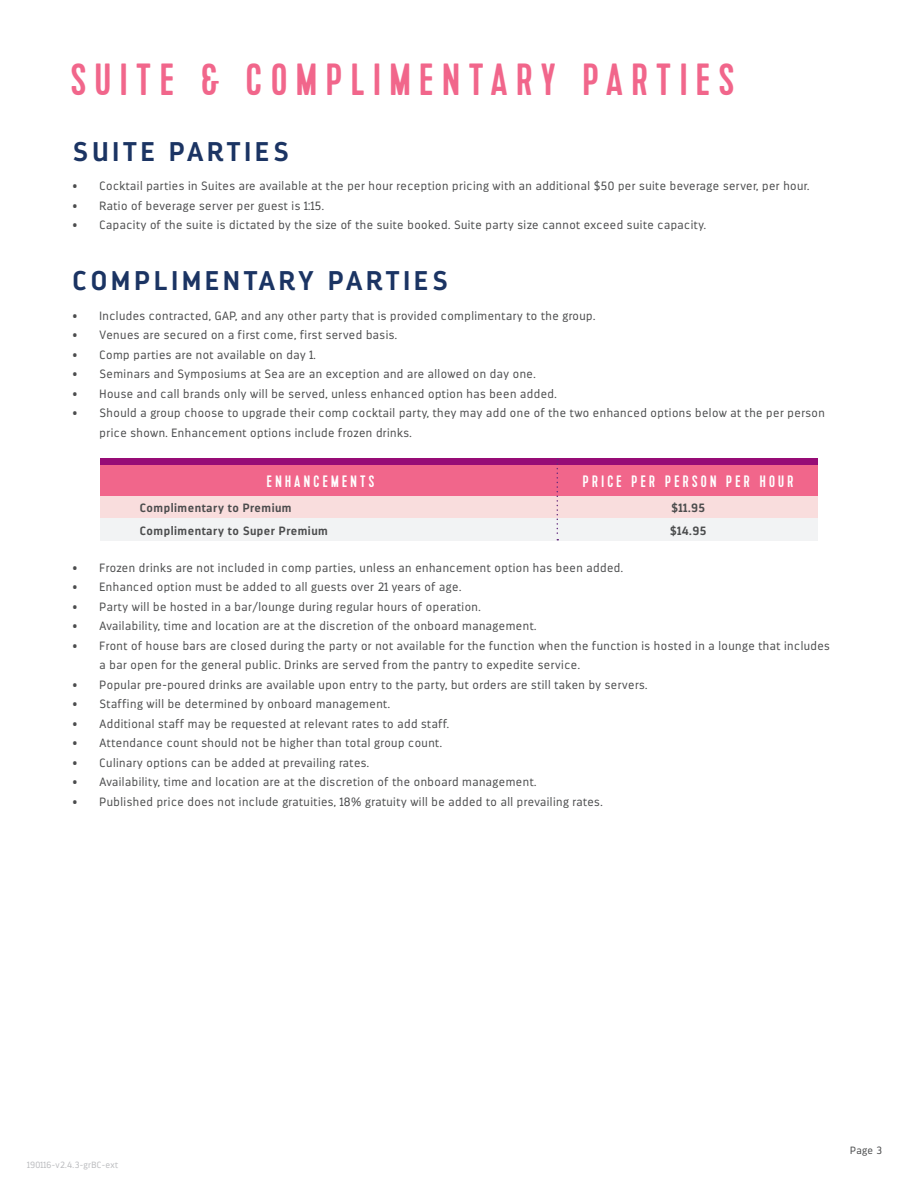
<style>
.page{position:relative;width:918px;height:1188px;background:#fff}
.page>*{position:absolute;margin:0;border:0;box-sizing:border-box;transform-origin:0 0}
.t1{font:45px "Kapra";letter-spacing:.2em;color:#f1668b}
.t2{font:700 27px "Darwin";letter-spacing:.15em;color:#1b3463}
.Chart_Heading{font:16.5px "Kapra";letter-spacing:.2em;color:#fff}
.t3{font:300 12px/19.5px "Darwin";letter-spacing:.04em;color:#4b4c4d}
.Chart_Bold_Left{font:700 12px "Darwin";letter-spacing:.04em;color:#4b4c4d}
.Chart_Bold_Middle{font:700 12px "Darwin";letter-spacing:.04em;color:#4b4c4d}
.t4{font:300 10.5px "Darwin";color:#4b4c4d}
.t5{font:300 9px "Darwin";letter-spacing:.04em;color:#bcbdc0}
</style>
<div class="page">
<div style="left:100px;top:459px;width:718px;height:6px;background:#970c76"></div>
<div style="left:100px;top:465px;width:718px;height:31px;background:#f1668b"></div>
<div style="left:100px;top:496px;width:718px;height:22px;background:#f9dddd"></div>
<div style="left:100px;top:518px;width:718px;height:22px;background:#f2f3f4"></div>
<svg style="left:557px;top:459px;width:1px;height:81px"></svg>
<p class="t1" style="left:71px;top:54px;width:665px">SUITE &amp; COMPLIMENTARY PARTIES</p>
<p class="t2" style="left:73px;top:135px;width:218px">SUITE PARTIES</p>
<p class="t3" style="left:73px;top:177px;width:738px">• Cocktail parties in Suites are available at the per hour reception pricing with an additional $50 per suite beverage server, per hour.</p>
<p class="t3" style="left:73px;top:196px;width:253px">• Ratio of beverage server per guest is 1:15.</p>
<p class="t3" style="left:73px;top:216px;width:635px">• Capacity of the suite is dictated by the size of the suite booked. Suite party size cannot exceed suite capacity.</p>
<p class="t2" style="left:73px;top:264px;width:377px">COMPLIMENTARY PARTIES</p>
<p class="t3" style="left:73px;top:306px;width:524px">• Includes contracted, GAP, and any other party that is provided complimentary to the group.</p>
<p class="t3" style="left:73px;top:325px;width:326px">• Venues are secured on a first come, first served basis.</p>
<p class="t3" style="left:73px;top:345px;width:245px">• Comp parties are not available on day 1.</p>
<p class="t3" style="left:73px;top:364px;width:465px">• Seminars and Symposiums at Sea are an exception and are allowed on day one.</p>
<p class="t3" style="left:73px;top:384px;width:486px">• House and call brands only will be served, unless enhanced option has been added.</p>
<p class="t3" style="left:100px;top:403px;width:727px;text-indent:-27px">• Should a group choose to upgrade their comp cocktail party, they may add one of the two enhanced options below at the per person price shown. Enhancement options include frozen drinks.</p>
<p class="Chart_Heading" style="left:267px;top:471px;width:109px">ENHANCEMENTS</p>
<p class="Chart_Heading" style="left:583px;top:471px;width:212px">PRICE PER PERSON PER HOUR</p>
<p class="Chart_Bold_Left" style="left:140px;top:501px;width:153px">Complimentary to Premium</p>
<p class="Chart_Bold_Middle" style="left:671px;top:501px;width:35px">$11.95</p>
<p class="Chart_Bold_Left" style="left:140px;top:523px;width:190px">Complimentary to Super Premium</p>
<p class="Chart_Bold_Middle" style="left:670px;top:523px;width:38px">$14.95</p>
<p class="t3" style="left:73px;top:558px;width:552px">• Frozen drinks are not included in comp parties, unless an enhancement option has been added.</p>
<p class="t3" style="left:73px;top:577px;width:390px">• Enhanced option must be added to all guests over 21 years of age.</p>
<p class="t3" style="left:73px;top:597px;width:410px">• Party will be hosted in a bar/lounge during regular hours of operation.</p>
<p class="t3" style="left:73px;top:616px;width:465px">• Availability, time and location are at the discretion of the onboard management.</p>
<p class="t3" style="left:100px;top:636px;width:732px;text-indent:-27px">• Front of house bars are closed during the party or not available for the function when the function is hosted in a lounge that includes a bar open for the general public. Drinks are served from the pantry to expedite service.</p>
<p class="t3" style="left:73px;top:675px;width:576px">• Popular pre-poured drinks are available upon entry to the party, but orders are still taken by servers.</p>
<p class="t3" style="left:73px;top:694px;width:319px">• Staffing will be determined by onboard management.</p>
<p class="t3" style="left:73px;top:714px;width:378px">• Additional staff may be requested at relevant rates to add staff.</p>
<p class="t3" style="left:73px;top:733px;width:371px">• Attendance count should not be higher than total group count.</p>
<p class="t3" style="left:73px;top:753px;width:298px">• Culinary options can be added at prevailing rates.</p>
<p class="t3" style="left:73px;top:772px;width:465px">• Availability, time and location are at the discretion of the onboard management.</p>
<p class="t3" style="left:73px;top:792px;width:532px">• Published price does not include gratuities, 18% gratuity will be added to all prevailing rates.</p>
<p class="t5" style="left:27px;top:1159px;width:93px">190116-v2.4.3-grBC-ext</p>
<p class="t4" style="left:850px;top:1144px;width:34px">Page 3</p>
</div>
